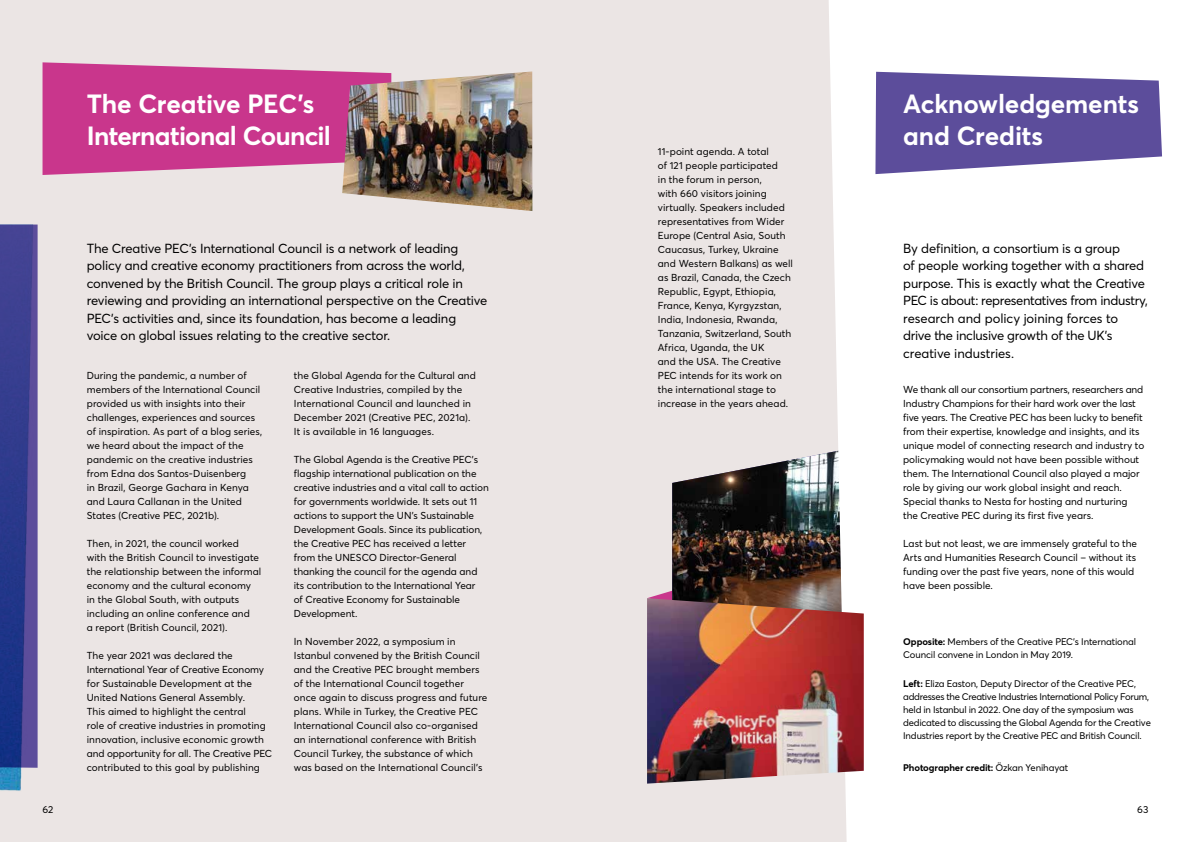
<style>
.page{position:relative;width:1191px;height:842px;background:#ebe5e4}
.page>*{position:absolute;margin:0;border:0;box-sizing:border-box;transform-origin:0 0}
.t1{font:700 26px/32.5px "Averta Std";letter-spacing:-.01em;color:#fff}
.t2{font:13px/17.5px "Averta Std";letter-spacing:-.015em;color:#000}
.t3{font:10px/14px "Averta Std";color:#000}
.t4{font:9.5px/13px "Averta Std";letter-spacing:-.02em;color:#000}
.t5{font:700 9.5px "Averta Std";letter-spacing:-.01em;color:#000}
.s1{font-weight:700}
.s2{font-weight:400}
</style>
<div class="page">
<img style="left:672px;top:452px;width:156px;height:146px">
<div style="left:828px;top:0;width:363px;height:842px;background:#fff"></div>
<svg style="left:43px;top:62px;width:311px;height:113px;background:#cc4794"></svg>
<img style="left:0;top:225px;width:38px;height:566px">
<img style="left:647px;top:598px;width:216px;height:186px">
<img style="left:342px;top:72px;width:190px;height:139px">
<svg style="left:875px;top:72px;width:287px;height:102px;background:#7366a9"></svg>
<h1 class="t1" style="left:87px;top:86px;width:246px">The Creative PEC’s<br>International Council</h1>
<h1 class="t1" style="left:903px;top:86px;width:237px">Acknowledgements and Credits</h1>
<p class="t3" style="left:658px;top:144px;width:137px">11-point agenda. A total<br>of 121 people participated<br>in the forum in person,<br>with 660 visitors joining virtually. Speakers included representatives from Wider<br>Europe (Central Asia, South<br>Caucasus, Turkey, Ukraine and Western Balkans) as well as Brazil, Canada, the Czech<br>Republic, Egypt, Ethiopia,<br>France, Kenya, Kyrgyzstan,<br>India, Indonesia, Rwanda,<br>Tanzania, Switzerland, South<br>Africa, Uganda, the UK<br>and the USA. The Creative<br>PEC intends for its work on the international stage to increase in the years ahead.</p>
<p class="t2" style="left:87px;top:239px;width:402px">The Creative PEC’s International Council is a network of leading policy and creative economy practitioners from across the world, convened by the British Council. The group plays a critical role in reviewing and providing an international perspective on the Creative PEC’s activities and, since its foundation, has become a leading voice on global issues relating to the creative sector.</p>
<p class="t2" style="left:903px;top:239px;width:246px">By definition, a consortium is a group<br>of people working together with a shared purpose. This is exactly what the Creative PEC is about: representatives from industry, research and policy joining forces to drive the inclusive growth of the UK’s creative industries.</p>
<p class="t3" style="left:87px;top:368px;width:177px">During the pandemic, a number of members of the International Council provided us with insights into their challenges, experiences and sources of inspiration. As part of a blog series, we heard about the impact of the pandemic on the creative industries from Edna dos Santos-Duisenberg<br>in Brazil, George Gachara in Kenya and Laura Callanan in the United States (Creative PEC, 2021b).</p>
<p class="t3" style="left:87px;top:536px;width:176px">Then, in 2021, the council worked<br>with the British Council to investigate the relationship between the informal economy and the cultural economy in the Global South, with outputs including an online conference and<br>a report (British Council, 2021).</p>
<p class="t3" style="left:87px;top:648px;width:187px">The year 2021 was declared the International Year of Creative Economy for Sustainable Development at the United Nations General Assembly.<br>This aimed to highlight the central<br>role of creative industries in promoting innovation, inclusive economic growth and opportunity for all. The Creative PEC contributed to this goal by publishing</p>
<p class="t3" style="left:294px;top:368px;width:184px">the Global Agenda for the Cultural and Creative Industries, compiled by the International Council and launched in December 2021 (Creative PEC, 2021a).<br>It is available in 16 languages.</p>
<p class="t3" style="left:294px;top:452px;width:196px">The Global Agenda is the Creative PEC’s flagship international publication on the creative industries and a vital call to action for governments worldwide. It sets out 11 actions to support the UN’s Sustainable Development Goals. Since its publication, the Creative PEC has received a letter from the UNESCO Director-General thanking the council for the agenda and its contribution to the International Year<br>of Creative Economy for Sustainable Development.</p>
<p class="t3" style="left:294px;top:634px;width:195px">In November 2022, a symposium in Istanbul convened by the British Council and the Creative PEC brought members of the International Council together once again to discuss progress and future plans. While in Turkey, the Creative PEC International Council also co-organised an international conference with British Council Turkey, the substance of which was based on the International Council's</p>
<p class="t3" style="left:903px;top:382px;width:243px">We thank all our consortium partners, researchers and Industry Champions for their hard work over the last five years. The Creative PEC has been lucky to benefit from their expertise, knowledge and insights, and its unique model of connecting research and industry to policymaking would not have been possible without them. The International Council also played a major role by giving our work global insight and reach.<br>Special thanks to Nesta for hosting and nurturing the Creative PEC during its first five years.</p>
<p class="t3" style="left:903px;top:536px;width:235px">Last but not least, we are immensely grateful to the Arts and Humanities Research Council – without its funding over the past five years, none of this would have been possible.</p>
<p class="t4" style="left:903px;top:634px;width:234px"><span class="s1">Opposite:</span> Members of the Creative PEC's International<br>Council convene in London in May 2019.</p>
<p class="t4" style="left:903px;top:676px;width:249px"><span class="s1">Left:</span> Eliza Easton, Deputy Director of the Creative PEC, addresses the Creative Industries International Policy Forum, held in Istanbul in 2022. One day of the symposium was dedicated to discussing the Global Agenda for the Creative Industries report by the Creative PEC and British Council.</p>
<p class="t5" style="left:903px;top:760px;width:166px">Photographer credit: <span class="s2">Özkan Yenihayat</span></p>
<p class="t3" style="left:43px;top:802px;width:12px">62</p>
<p class="t3" style="left:1137px;top:802px;width:13px">63</p>
</div>
